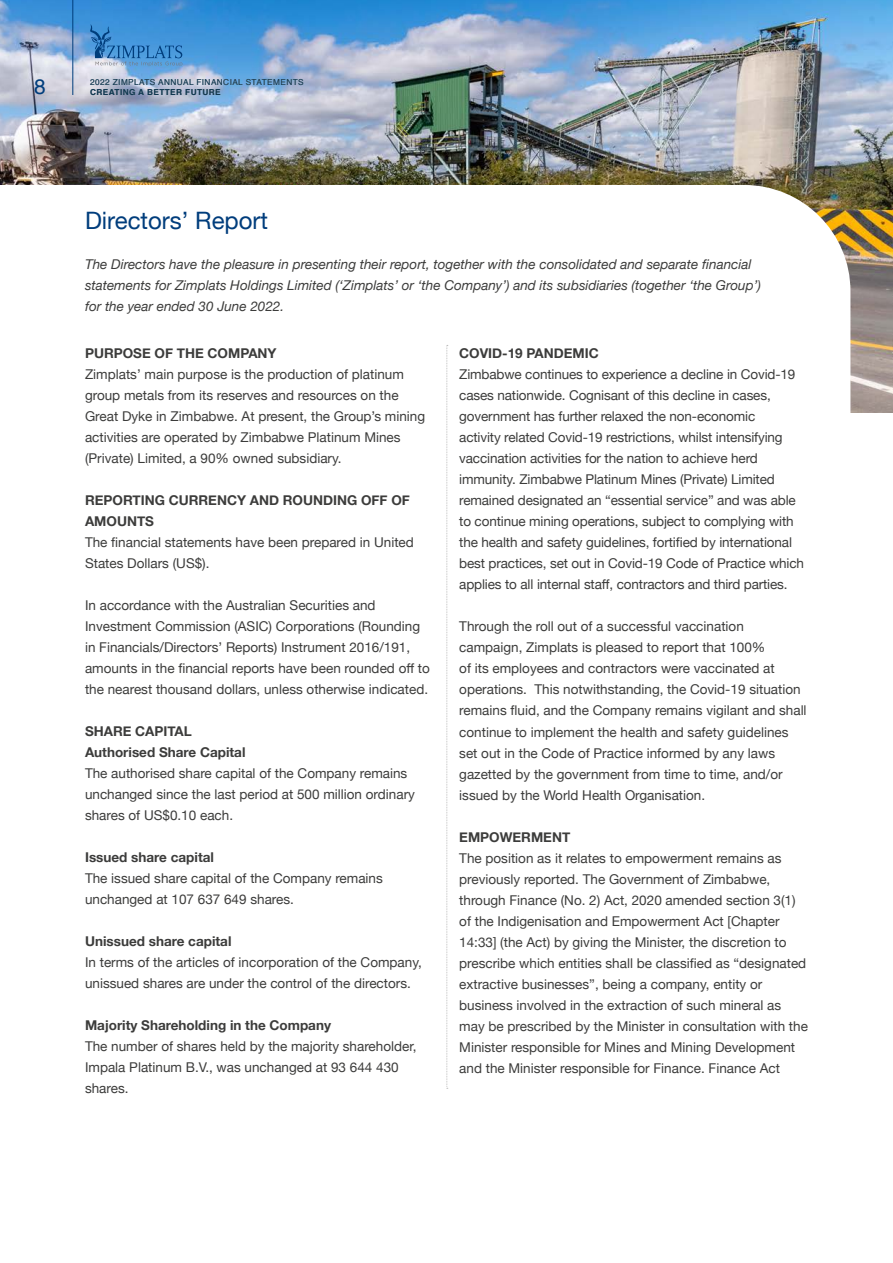
<style>
.page{position:relative;width:893px;height:1263px;background:#fff}
.page>*{position:absolute;margin:0;border:0;box-sizing:border-box;transform-origin:0 0}
.t1{font:24px "Helvetica Neue";color:#003d7c}
.t2{font:21px "Helvetica";color:#003d7c}
.t3{font:13.5px/21px "Helvetica Neue";color:#3c3c3b}
.t4{font:italic 13.5px/21px "Helvetica Neue";color:#3c3c3b}
.t5{font:700 13.5px/21px "Helvetica Neue";color:#3c3c3b}
.t6{font:8.25px "Helvetica";letter-spacing:.05em;color:#0f3750}
.t7{font:700 8.25px "Helvetica";letter-spacing:.05em;color:#0f3750}
</style>
<div class="page">
<img style="left:0;top:0;width:893px;height:412px">
<svg style="left:0;top:185px;width:850px;height:227px"></svg>
<svg style="left:446px;top:345px;width:2px;height:744px"></svg>
<svg style="left:90px;top:24px;width:92px;height:42px;background:#4891cf"></svg>
<hr style="left:72px;top:0;width:1px;height:95px;background:#003d7c">
<h2 class="t2" style="left:34px;top:70px;width:13px">8</h2>
<p class="t6" style="left:90px;top:76px;width:215px">2022 ZIMPLATS ANNUAL FINANCIAL STATEMENTS</p>
<p class="t7" style="left:90px;top:85px;width:132px">CREATING A BETTER FUTURE</p>
<h1 class="t1" style="left:85px;top:203px;width:185px">Directors’ Report</h1>
<p class="t4" style="left:85px;top:254px;width:677px">The Directors have the pleasure in presenting their report, together with the consolidated and separate financial statements for Zimplats Holdings Limited (‘Zimplats’ or ‘the Company’) and its subsidiaries (together ‘the Group’) for the year ended 30 June 2022.</p>
<p class="t5" style="left:85px;top:343px;width:193px">PURPOSE OF THE COMPANY</p>
<p class="t3" style="left:85px;top:365px;width:342px">Zimplats’ main purpose is the production of platinum group metals from its reserves and resources on the Great Dyke in Zimbabwe. At present, the Group’s mining activities are operated by Zimbabwe Platinum Mines (Private) Limited, a 90% owned subsidiary.</p>
<p class="t5" style="left:85px;top:490px;width:326px">REPORTING CURRENCY AND ROUNDING OFF OF<br>AMOUNTS</p>
<p class="t3" style="left:85px;top:533px;width:330px">The financial statements have been prepared in United<br>States Dollars (US$).</p>
<p class="t3" style="left:85px;top:596px;width:346px">In accordance with the Australian Securities and Investment Commission (ASIC) Corporations (Rounding in Financials/Directors’ Reports) Instrument 2016/191, amounts in the financial reports have been rounded off to the nearest thousand dollars, unless otherwise indicated.</p>
<p class="t5" style="left:85px;top:721px;width:162px">SHARE CAPITAL<br>Authorised Share Capital</p>
<p class="t3" style="left:85px;top:764px;width:331px">The authorised share capital of the Company remains unchanged since the last period at 500 million ordinary shares of US$0.10 each.</p>
<p class="t5" style="left:85px;top:847px;width:130px">Issued share capital</p>
<p class="t3" style="left:85px;top:869px;width:299px">The issued share capital of the Company remains unchanged at 107 637 649 shares.</p>
<p class="t5" style="left:85px;top:931px;width:148px">Unissued share capital</p>
<p class="t3" style="left:85px;top:953px;width:338px">In terms of the articles of incorporation of the Company, unissued shares are under the control of the directors.</p>
<p class="t5" style="left:85px;top:1015px;width:247px">Majority Shareholding in the Company</p>
<p class="t3" style="left:85px;top:1037px;width:333px">The number of shares held by the majority shareholder,<br>Impala Platinum B.V., was unchanged at 93 644 430 shares.</p>
<p class="t5" style="left:459px;top:343px;width:141px">COVID-19 PANDEMIC</p>
<p class="t3" style="left:459px;top:365px;width:346px">Zimbabwe continues to experience a decline in Covid-19 cases nationwide. Cognisant of this decline in cases, government has further relaxed the non-economic<br>activity related Covid-19 restrictions, whilst intensifying vaccination activities for the nation to achieve herd immunity. Zimbabwe Platinum Mines (Private) Limited remained designated an “essential service” and was able to continue mining operations, subject to complying with the health and safety guidelines, fortified by international best practices, set out in Covid-19 Code of Practice which applies to all internal staff, contractors and third parties.</p>
<p class="t3" style="left:459px;top:617px;width:349px">Through the roll out of a successful vaccination campaign, Zimplats is pleased to report that 100%<br>of its employees and contractors were vaccinated at operations. This notwithstanding, the Covid-19 situation remains fluid, and the Company remains vigilant and shall continue to implement the health and safety guidelines set out in the Code of Practice informed by any laws gazetted by the government from time to time, and/or issued by the World Health Organisation.</p>
<p class="t5" style="left:459px;top:826px;width:112px">EMPOWERMENT</p>
<p class="t3" style="left:459px;top:848px;width:350px">The position as it relates to empowerment remains as previously reported. The Government of Zimbabwe, through Finance (No. 2) Act, 2020 amended section 3(1) of the Indigenisation and Empowerment Act [Chapter 14:33] (the Act) by giving the Minister, the discretion to prescribe which entities shall be classified as “designated extractive businesses”, being a company, entity or business involved in the extraction of such mineral as may be prescribed by the Minister in consultation with the Minister responsible for Mines and Mining Development and the Minister responsible for Finance. Finance Act</p>
</div>
